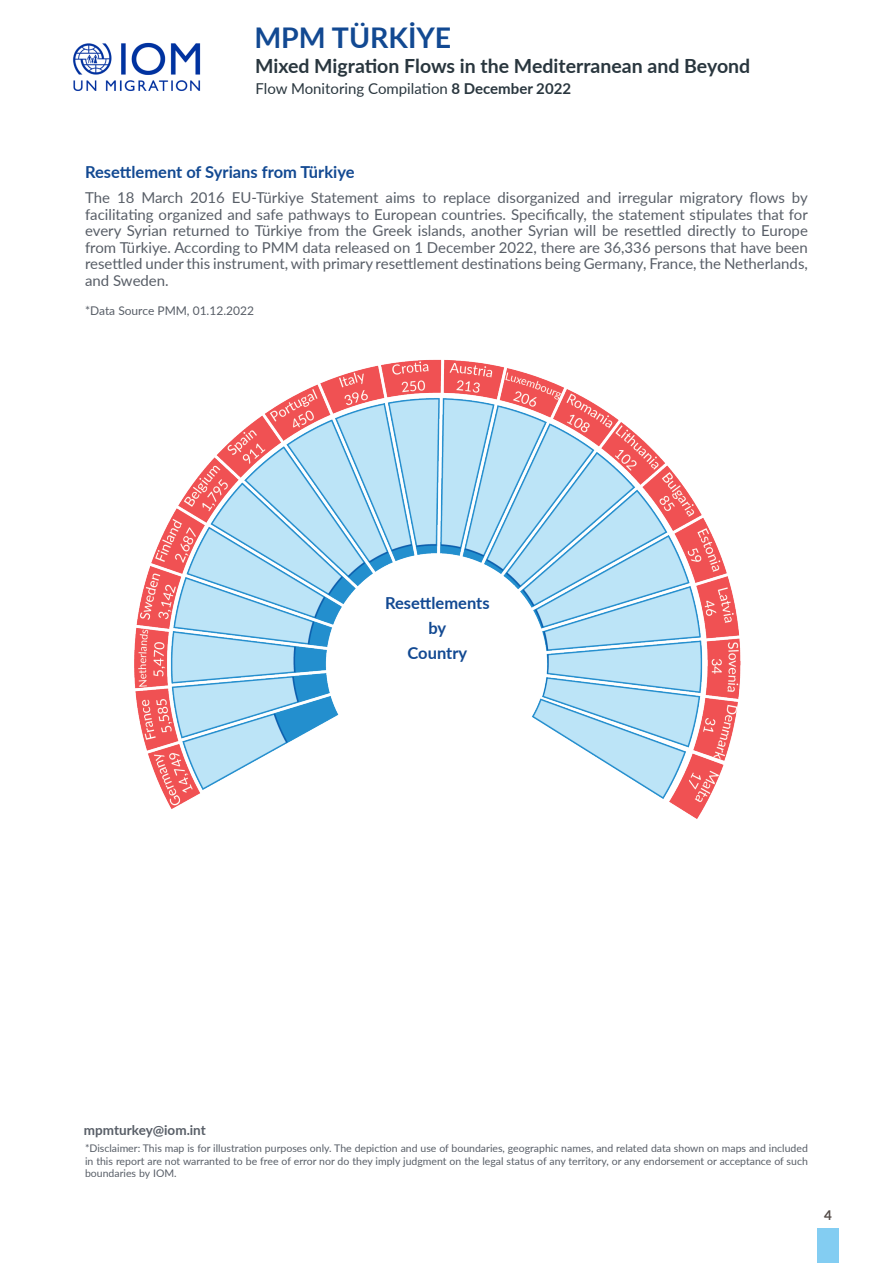
<style>
.page{position:relative;width:893px;height:1263px;background:#fff}
.page>*{position:absolute;margin:0;border:0;box-sizing:border-box;transform-origin:0 0}
.t1{font:700 28.5px "Lato";color:#124992}
.t2{font:700 19.5px "Lato";color:#29363e}
.Headtitle{font:700 16.5px "Lato";color:#124992}
.Body{font:15px/16.5px "Lato";color:#585e67;text-align:justify}
.t3{font:15px "Lato";color:#29363e}
.Headtitle-2{font:700 13.5px "Lato";color:#585e67}
.t4{font:700 13.5px "Lato";color:#524a47}
.Headtitle-3{font:12px "Lato";color:#585e67}
.Headtitle-4{font:10.5px/12.6px "Lato";color:#585e67;text-align:justify}
.s1{font-weight:700}
</style>
<div class="page">
<div style="left:817px;top:1228px;width:21px;height:35px;background:#83cdf2"></div>
<img style="left:73px;top:42px;width:128px;height:49px">
<img style="left:134px;top:359px;width:607px;height:460px">
<h1 class="t1" style="left:254px;top:17px;width:198px">MPM TÜRKİYE</h1>
<p class="t3" style="left:255px;top:77px;width:317px">Flow Monitoring Compilation <span class="s1">8 December 2022</span></p>
<h2 class="t2" style="left:255px;top:52px;width:497px">Mixed Migration Flows in the Mediterranean and Beyond</h2>
<p class="Headtitle" style="left:85px;top:160px;width:271px">Resettlement of Syrians from Türkiye</p>
<p class="Body" style="left:85px;top:189px;width:724px">The 18 March 2016 EU-Türkiye Statement aims to replace disorganized and irregular migratory flows by facilitating organized and safe pathways to European countries. Specifically, the statement stipulates that for every Syrian returned to Türkiye from the Greek islands, another Syrian will be resettled directly to Europe from Türkiye. According to PMM data released on 1 December 2022, there are 36,336 persons that have been resettled under this instrument, with primary resettlement destinations being Germany, France, the Netherlands, and Sweden.</p>
<p class="Headtitle-3" style="left:85px;top:302px;width:171px">*Data Source PMM, 01.12.2022</p>
<p class="Headtitle" style="left:385px;top:591px;width:106px">Resettlements</p>
<p class="Headtitle" style="left:428px;top:616px;width:19px">by</p>
<p class="Headtitle" style="left:407px;top:640px;width:61px">Country</p>
<p class="Headtitle-2" style="left:84px;top:1120px;width:123px">mpmturkey@iom.int</p>
<p class="Headtitle-4" style="left:85px;top:1141px;width:724px">*Disclaimer: This map is for illustration purposes only. The depiction and use of boundaries, geographic names, and related data shown on maps and included in this report are not warranted to be free of error nor do they imply judgment on the legal status of any territory, or any endorsement or acceptance of such boundaries by IOM.</p>
<p class="t4" style="left:824px;top:1205px;width:9px">4</p>
</div>
